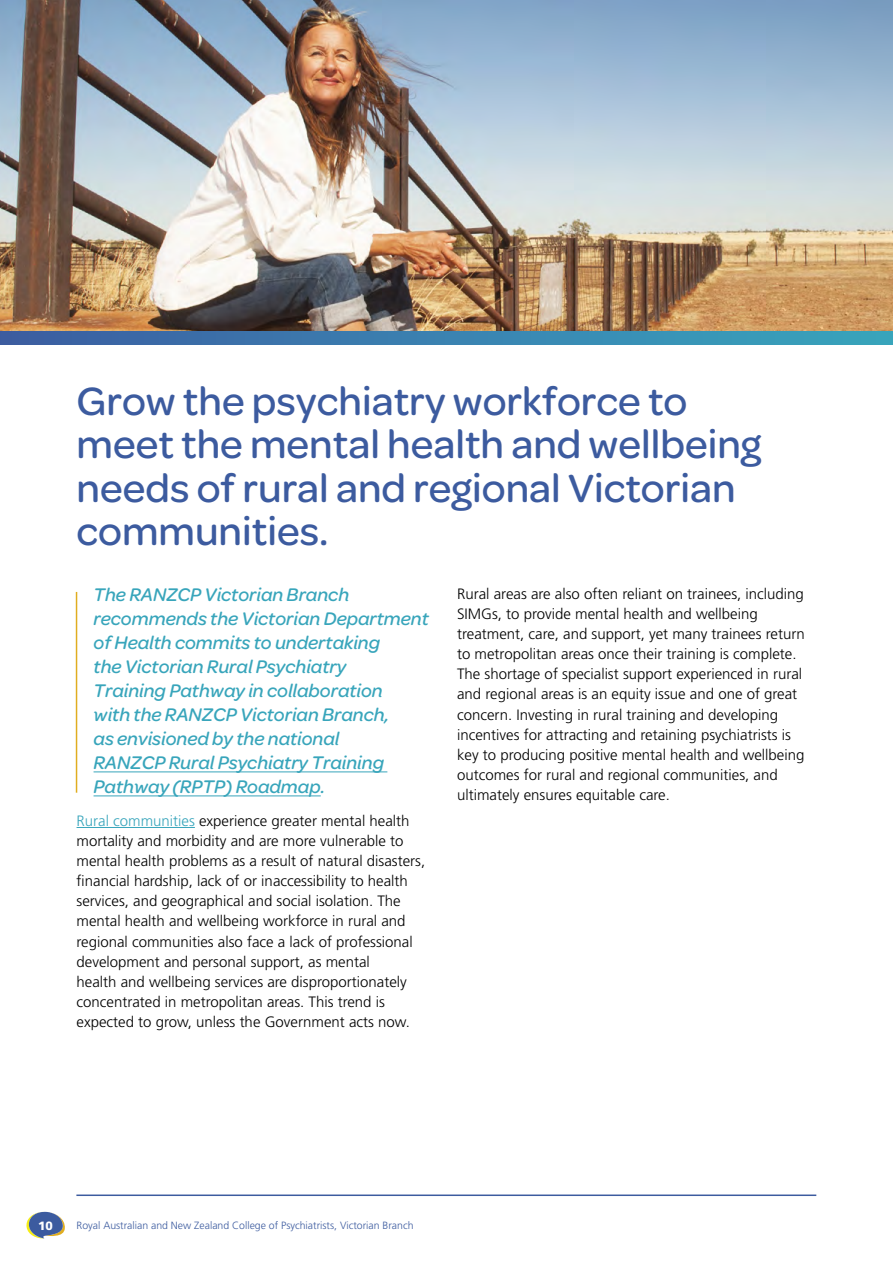
<style>
.page{position:relative;width:893px;height:1263px;background:#fff}
.page>*{position:absolute;margin:0;border:0;box-sizing:border-box;transform-origin:0 0}
.t1{font:500 42px/43.5px "Omnes";color:#3c5b9f}
.t2{font:italic 500 19.5px/24px "Omnes";color:#38a5bb}
.t3{font:300 15px/20.1px "Frutiger LT Std";color:#000}
.t4{font:900 12px "Frutiger LT Std";color:#fff}
.t5{font:300 10.5px "Frutiger LT Std";color:#3c5b9f}
.s1{color:#38a5bb}
</style>
<div class="page">
<img style="left:0;top:0;width:893px;height:332px">
<hr style="left:76px;top:592px;width:1px;height:201px;background:#e0ad20">
<hr style="left:94px;top:772px;width:293px;height:1px;background:#38a5bb">
<hr style="left:94px;top:796px;width:227px;height:1px;background:#38a5bb">
<hr style="left:77px;top:827px;width:118px;height:1px;background:#38a5bb">
<svg style="left:0;top:332px;width:893px;height:13px;background:#3a81af"></svg>
<hr style="left:76px;top:1194px;width:740px;height:2px;background:#3c5b9f">
<svg style="left:26px;top:1211px;width:39px;height:28px"></svg>
<h1 class="t1" style="left:77px;top:379px;width:686px">Grow the psychiatry workforce to meet the mental health and wellbeing needs of rural and regional Victorian communities.</h1>
<p class="t2" style="left:94px;top:583px;width:337px">The RANZCP Victorian Branch recommends the Victorian Department of Health commits to undertaking<br>the Victorian Rural Psychiatry<br>Training Pathway in collaboration<br>with the RANZCP Victorian Branch,<br>as envisioned by the national<br>RANZCP Rural Psychiatry Training<br>Pathway (RPTP) Roadmap.</p>
<p class="t3" style="left:77px;top:811px;width:350px"><span class="s1">Rural communities</span> experience greater mental health mortality and morbidity and are more vulnerable to mental health problems as a result of natural disasters, financial hardship, lack of or inaccessibility to health services, and geographical and social isolation. The mental health and wellbeing workforce in rural and regional communities also face a lack of professional development and personal support, as mental<br>health and wellbeing services are disproportionately concentrated in metropolitan areas. This trend is expected to grow, unless the Government acts now.</p>
<p class="t3" style="left:457px;top:584px;width:349px">Rural areas are also often reliant on trainees, including SIMGs, to provide mental health and wellbeing treatment, care, and support, yet many trainees return to metropolitan areas once their training is complete.<br>The shortage of specialist support experienced in rural and regional areas is an equity issue and one of great concern. Investing in rural training and developing incentives for attracting and retaining psychiatrists is key to producing positive mental health and wellbeing outcomes for rural and regional communities, and ultimately ensures equitable care.</p>
<p class="t4" style="left:38px;top:1218px;width:16px">10</p>
<p class="t5" style="left:77px;top:1219px;width:338px">Royal Australian and New Zealand College of Psychiatrists, Victorian Branch</p>
</div>
